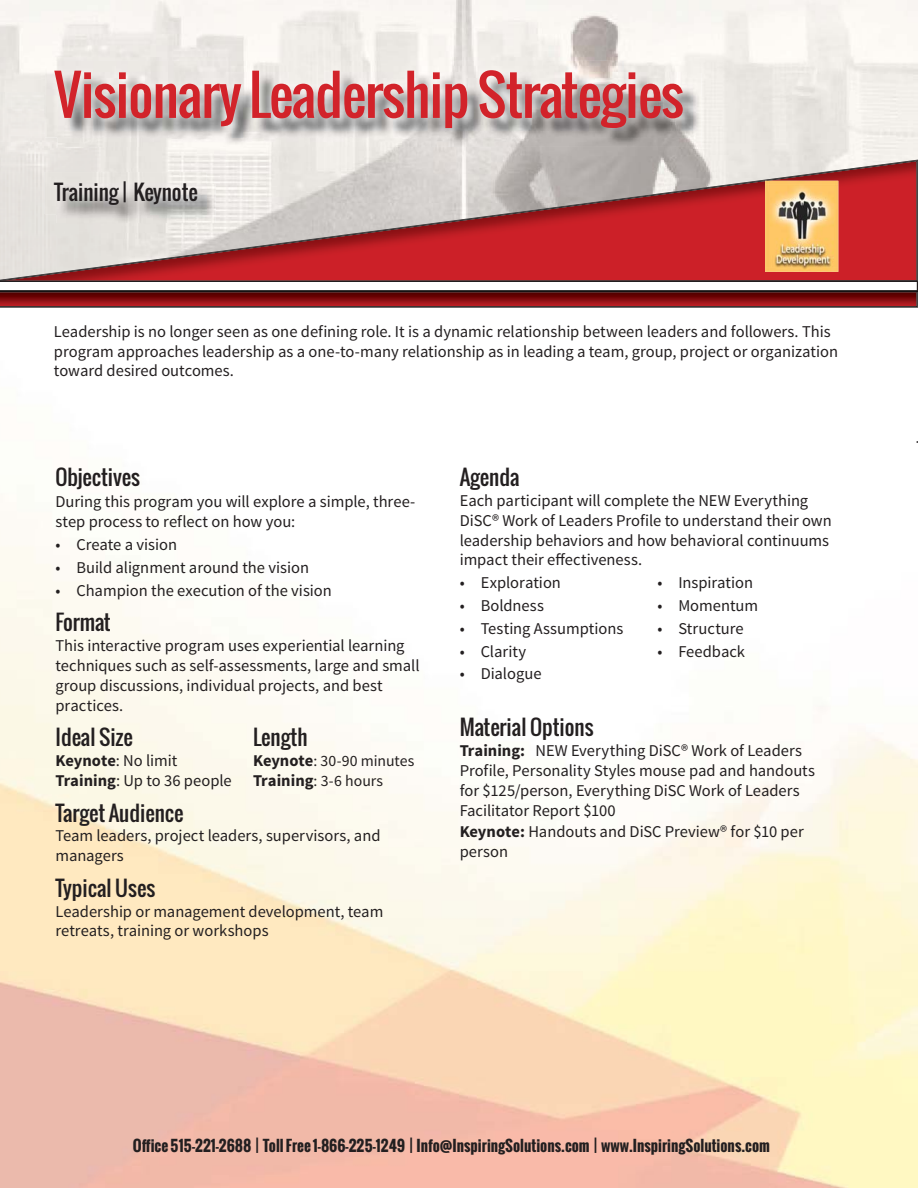
<style>
.page{position:relative;width:918px;height:1188px;background:#fff}
.page>*{position:absolute;margin:0;border:0;box-sizing:border-box;transform-origin:0 0}
.t1{font:54px "Oswald";letter-spacing:-.015em;color:#d2232a}
.t2{font:21px "Oswald";color:#231f20}
.t3{font:16.5px/19.8px "Source Sans Pro";color:#231f20}
.t4{font:15.75px/19.8px "Source Sans Pro";color:#231f20}
.t5{font:700 15px "Oswald";color:#231f20}
.s1{font-weight:700}
.s2{font-weight:700;font-size:16.5px}
</style>
<div class="page">
<img style="left:0;top:0;width:663px;height:93px">
<div style="left:0;top:93px;width:102px;height:67px;background:#ece9e5"></div>
<img style="left:102px;top:147px;width:561px;height:13px">
<img style="left:0;top:160px;width:917px;height:120px">
<img style="left:0;top:292px;width:918px;height:16px">
<img style="left:0;top:292px;width:917px;height:15px">
<svg style="left:0;top:280px;width:918px;height:12px"></svg>
<img style="left:765px;top:181px;width:73px;height:91px">
<img style="left:57px;top:184px;width:159px;height:39px">
<img style="left:45px;top:172px;width:162px;height:42px">
<img style="left:57px;top:184px;width:150px;height:30px">
<img style="left:58px;top:73px;width:643px;height:74px">
<img style="left:45px;top:61px;width:647px;height:77px">
<img style="left:58px;top:73px;width:634px;height:65px">
<h1 class="t1" style="left:54px;top:71px;width:632px">Visionary Leadership Strategies</h1>
<p class="t2" style="left:54px;top:182px;width:145px">Training | Keynote</p>
<p class="t3" style="left:54px;top:323px;width:786px">Leadership is no longer seen as one defining role. It is a dynamic relationship between leaders and followers. This program approaches leadership as a one-to-many relationship as in leading a team, group, project or organization toward desired outcomes.</p>
<p class="t2" style="left:55px;top:468px;width:86px">Objectives</p>
<p class="t3" style="left:56px;top:494px;width:361px">During this program you will explore a simple, three&shy;step process to reflect on how you:</p>
<p class="t3" style="left:56px;top:536px;width:123px">• Create a vision</p>
<p class="t3" style="left:56px;top:559px;width:255px">• Build alignment around the vision</p>
<p class="t3" style="left:56px;top:582px;width:278px">• Champion the execution of the vision</p>
<p class="t2" style="left:56px;top:613px;width:57px">Format</p>
<p class="t3" style="left:56px;top:637px;width:366px">This interactive program uses experiential learning techniques such as self-assessments, large and small group discussions, individual projects, and best practices.</p>
<p class="t2" style="left:56px;top:728px;width:79px">Ideal Size</p>
<p class="t3" style="left:56px;top:752px;width:178px"><span class="s1">Keynote</span>: No limit<br><span class="s1">Training</span>: Up to 36 people</p>
<p class="t2" style="left:253px;top:728px;width:56px">Length</p>
<p class="t4" style="left:253px;top:752px;width:163px"><span class="s2">Keynote</span>: 30-90 minutes<br><span class="s2">Training</span>: 3-6 hours</p>
<p class="t2" style="left:56px;top:803px;width:129px">Target Audience</p>
<p class="t3" style="left:56px;top:827px;width:327px">Team leaders, project leaders, supervisors, and managers</p>
<p class="t2" style="left:56px;top:878px;width:101px">Typical Uses</p>
<p class="t3" style="left:56px;top:903px;width:329px">Leadership or management development, team retreats, training or workshops</p>
<p class="t2" style="left:460px;top:468px;width:61px">Agenda</p>
<p class="t3" style="left:460px;top:492px;width:374px">Each participant will complete the NEW Everything DiSC® Work of Leaders Profile to understand their own leadership behaviors and how behavioral continuums impact their effectiveness.</p>
<p class="t3" style="left:460px;top:574px;width:103px">• Exploration</p>
<p class="t3" style="left:460px;top:597px;width:86px">• Boldness</p>
<p class="t3" style="left:460px;top:620px;width:165px">• Testing Assumptions</p>
<p class="t3" style="left:460px;top:643px;width:68px">• Clarity</p>
<p class="t3" style="left:460px;top:665px;width:83px">• Dialogue</p>
<p class="t3" style="left:657px;top:574px;width:97px">• Inspiration</p>
<p class="t3" style="left:657px;top:597px;width:102px">• Momentum</p>
<p class="t3" style="left:657px;top:620px;width:88px">• Structure</p>
<p class="t3" style="left:657px;top:643px;width:89px">• Feedback</p>
<p class="t2" style="left:460px;top:718px;width:135px">Material Options</p>
<p class="t3" style="left:460px;top:742px;width:357px"><span class="s1">Training:</span> NEW Everything DiSC® Work of Leaders Profile, Personality Styles mouse pad and handouts for $125/person, Everything DiSC Work of Leaders Facilitator Report $100</p>
<p class="t3" style="left:460px;top:823px;width:345px"><span class="s1">Keynote:</span> Handouts and DiSC Preview® for $10 per person</p>
<p class="t5" style="left:133px;top:1138px;width:639px">Office 515-221-2688 | Toll Free 1-866-225-1249 | Info@InspiringSolutions.com | www.InspiringSolutions.com</p>
</div>
